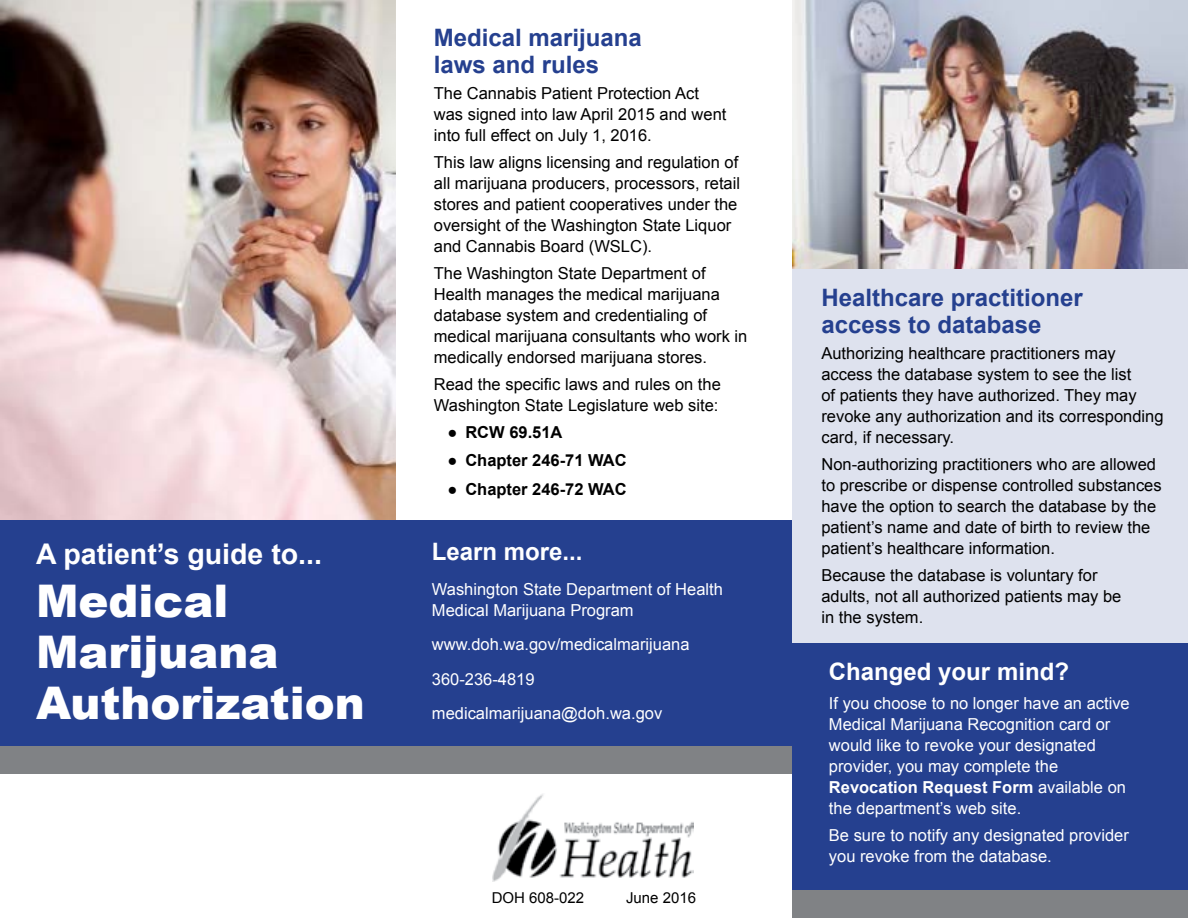
<style>
.page{position:relative;width:1188px;height:918px;background:#fff}
.page>*{position:absolute;margin:0;border:0;box-sizing:border-box;transform-origin:0 0}
.t1{font:900 45px/51px "Arial";color:#fff}
.t2{font:700 28.5px "Arial";color:#fff}
.t3{font:700 24px/27px "Arial";color:#25408f}
.t4{font:700 24px "Arial";color:#fff}
.t5{font:16.5px/21px "Arial";color:#000}
.t6{font:16.5px/21px "Arial";color:#fff}
.t7{font:700 16.5px "Arial";color:#000}
.t8{font:15px "Arial";color:#000}
.s1{font-weight:400}
.s2{font-weight:700}
</style>
<div class="page">
<img style="left:0;top:0;width:396px;height:520px">
<div style="left:792px;top:0;width:396px;height:918px;background:#dee2ee"></div>
<div style="left:0;top:520px;width:792px;height:226px;background:#25408f"></div>
<div style="left:0;top:746px;width:792px;height:28px;background:#808285"></div>
<div style="left:792px;top:643px;width:396px;height:261px;background:#25408f"></div>
<div style="left:792px;top:890px;width:396px;height:28px;background:#808285"></div>
<img style="left:792px;top:0;width:396px;height:269px">
<img style="left:493px;top:794px;width:200px;height:88px">
<h2 class="t2" style="left:36px;top:535px;width:288px">A patient’s guide to...</h2>
<h1 class="t1" style="left:36px;top:574px;width:330px">Medical<br>Marijuana<br>Authorization</h1>
<h3 class="t3" style="left:434px;top:25px;width:210px">Medical marijuana laws and rules</h3>
<p class="t5" style="left:434px;top:83px;width:294px">The Cannabis Patient Protection Act was signed into law April 2015 and went into full effect on July 1, 2016.</p>
<p class="t5" style="left:434px;top:152px;width:308px">This law aligns licensing and regulation of all marijuana producers, processors, retail stores and patient cooperatives under the oversight of the Washington State Liquor and Cannabis Board (WSLC).</p>
<p class="t5" style="left:434px;top:263px;width:315px">The Washington State Department of Health manages the medical marijuana database system and credentialing of medical marijuana consultants who work in medically endorsed marijuana stores.</p>
<p class="t5" style="left:434px;top:374px;width:289px">Read the specific laws and rules on the<br>Washington State Legislature web site:</p>
<p class="t7" style="left:447px;top:421px;width:117px"><span class="s1">●</span> RCW 69.51A</p>
<p class="t7" style="left:447px;top:449px;width:181px"><span class="s1">●</span> Chapter 246-71 WAC</p>
<p class="t7" style="left:447px;top:478px;width:181px"><span class="s1">●</span> Chapter 246-72 WAC</p>
<h3 class="t4" style="left:432px;top:536px;width:152px">Learn more...</h3>
<p class="t6" style="left:432px;top:579px;width:293px">Washington State Department of Health<br>Medical Marijuana Program</p>
<p class="t6" style="left:432px;top:627px;width:259px;line-height:34.5px">www.doh.wa.gov/medicalmarijuana<br>360-236-4819 medicalmarijuana@doh.wa.gov</p>
<p class="t8" style="left:492px;top:887px;width:94px">DOH 608-022</p>
<p class="t8" style="left:626px;top:887px;width:72px">June 2016</p>
<h3 class="t3" style="left:821px;top:285px;width:263px">Healthcare practitioner access to database</h3>
<p class="t5" style="left:821px;top:342px;width:344px">Authorizing healthcare practitioners may access the database system to see the list<br>of patients they have authorized. They may revoke any authorization and its corresponding card, if necessary.</p>
<p class="t5" style="left:821px;top:453px;width:342px">Non-authorizing practitioners who are allowed to prescribe or dispense controlled substances have the option to search the database by the patient’s name and date of birth to review the patient’s healthcare information.</p>
<p class="t5" style="left:821px;top:564px;width:301px">Because the database is voluntary for adults, not all authorized patients may be in the system.</p>
<h3 class="t4" style="left:829px;top:656px;width:242px">Changed your mind?</h3>
<p class="t6" style="left:829px;top:693px;width:302px">If you choose to no longer have an active Medical Marijuana Recognition card or would like to revoke your designated provider, you may complete the <span class="s2">Revocation Request Form</span> available on the department’s web site.</p>
<p class="t6" style="left:829px;top:824px;width:301px;line-height:21.6px">Be sure to notify any designated provider you revoke from the database.</p>
</div>
